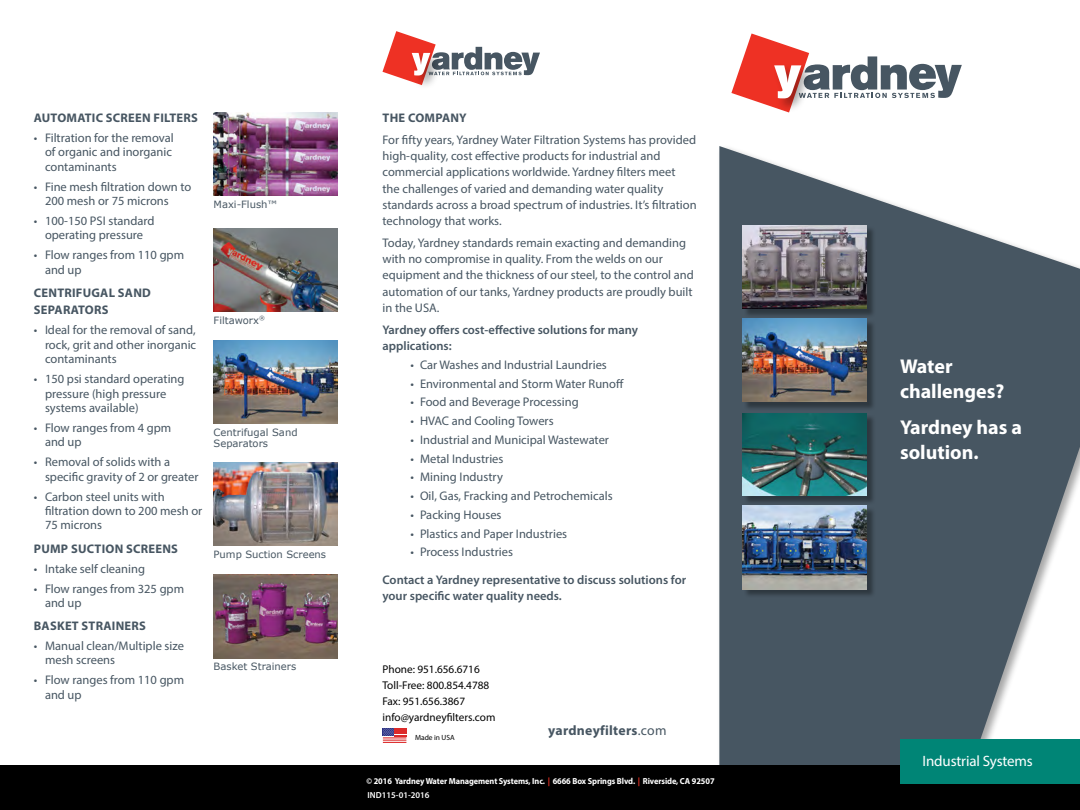
<style>
.page{position:relative;width:1080px;height:810px;background:#fff}
.page>*{position:absolute;margin:0;border:0;box-sizing:border-box;transform-origin:0 0}
.t1{font:700 20px/25px "Myriad Pro";color:#fff}
.Small_title_-_cover{font:15px "Myriad Pro";letter-spacing:-.01em;color:#fff}
.Verdana_text_grey{font:700 13.75px "Myriad Pro";letter-spacing:.02em;color:#475662}
.t2{font:12.5px/14.4px "Myriad Pro";color:#475662}
.t3{font:600 12.5px/16.2px "Myriad Pro";color:#475662}
.Inside_text{font:700 12.5px/17.5px "Myriad Pro";letter-spacing:.02em;color:#475662}
.Address___phone{font:11.25px/16.2px "Myriad Pro";color:#000}
.Verdana_text_grey-2{font:10px/11.2px "Verdana";color:#475662}
.Verdana_text_grey-3{font:700 8.75px "Myriad Pro";letter-spacing:-.01em;color:#fff;scale:.95 1}
.Verdana_text_grey-4{font:600 8.75px "Myriad Pro";color:#fff}
.HEADS_-_grey_with_ru{font:7.5px "Myriad Pro";color:#000}
.s1{font-weight:400}
.s2{color:#ee3124}
</style>
<div class="page">
<svg style="left:719px;top:146px;width:361px;height:619px;fill:#475662"></svg>
<div style="left:0;top:765px;width:1080px;height:45px;background:#000"></div>
<svg style="left:731px;top:34px;width:231px;height:78px"></svg>
<div style="left:900px;top:739px;width:180px;height:45px;background:#008576"></div>
<svg style="left:382px;top:728px;width:25px;height:15px"></svg>
<svg style="left:383px;top:728px;width:23px;height:15px"></svg>
<svg style="left:382px;top:31px;width:158px;height:54px"></svg>
<div style="left:744px;top:507px;width:132px;height:91px;background:#000;opacity:.35"></div>
<img style="left:742px;top:506px;width:124px;height:83px">
<div style="left:744px;top:320px;width:132px;height:91px;background:#000;opacity:.35"></div>
<img style="left:742px;top:319px;width:124px;height:83px">
<div style="left:744px;top:415px;width:132px;height:90px;background:#000;opacity:.35"></div>
<img style="left:742px;top:414px;width:124px;height:82px">
<div style="left:744px;top:226px;width:132px;height:91px;background:#000;opacity:.35"></div>
<img style="left:742px;top:225px;width:124px;height:83px">
<img style="left:214px;top:112px;width:123px;height:84px">
<img style="left:214px;top:228px;width:124px;height:83px">
<img style="left:214px;top:340px;width:124px;height:84px">
<img style="left:214px;top:463px;width:124px;height:83px">
<img style="left:214px;top:575px;width:124px;height:83px">
<p class="Inside_text" style="left:34px;top:109px;width:166px">AUTOMATIC SCREEN FILTERS</p>
<p class="t2" style="left:45px;top:130px;width:130px;text-indent:-11px">• Filtration for the removal of organic and inorganic contaminants</p>
<p class="t2" style="left:45px;top:179px;width:148px;text-indent:-11px">• Fine mesh filtration down to<br>200 mesh or 75 microns</p>
<p class="t2" style="left:34px;top:213px;width:122px;text-align:center">• 100-150 PSI standard operating pressure</p>
<p class="t2" style="left:45px;top:248px;width:141px;text-indent:-11px">• Flow ranges from 110 gpm and up</p>
<p class="Inside_text" style="left:34px;top:284px;width:119px">CENTRIFUGAL SAND<br>SEPARATORS</p>
<p class="t2" style="left:45px;top:323px;width:153px;text-align:justify;text-indent:-11px">• Ideal for the removal of sand, rock, grit and other inorganic contaminants</p>
<p class="t2" style="left:45px;top:372px;width:141px;text-indent:-11px">• 150 psi standard operating pressure (high pressure systems available)</p>
<p class="t2" style="left:45px;top:420px;width:128px;text-indent:-11px">• Flow ranges from 4 gpm and up</p>
<p class="t2" style="left:45px;top:455px;width:155px;text-indent:-11px">• Removal of solids with a specific gravity of 2 or greater</p>
<p class="t2" style="left:45px;top:489px;width:159px;text-indent:-11px">• Carbon steel units with filtration down to 200 mesh or<br>75 microns</p>
<p class="Inside_text" style="left:34px;top:539px;width:146px">PUMP SUCTION SCREENS</p>
<p class="t2" style="left:34px;top:561px;width:113px">• Intake self cleaning</p>
<p class="t2" style="left:45px;top:581px;width:141px;text-indent:-11px">• Flow ranges from 325 gpm and up</p>
<p class="Inside_text" style="left:34px;top:617px;width:114px">BASKET STRAINERS</p>
<p class="t2" style="left:45px;top:638px;width:141px;text-indent:-11px">• Manual clean/Multiple size mesh screens</p>
<p class="t2" style="left:45px;top:673px;width:141px;text-indent:-11px">• Flow ranges from 110 gpm and up</p>
<p class="Verdana_text_grey-2" style="left:214px;top:199px;width:65px">Maxi-Flush™</p>
<p class="Verdana_text_grey-2" style="left:214px;top:315px;width:53px">Filtaworx<sup>®</sup></p>
<p class="Verdana_text_grey-2" style="left:214px;top:427px;width:85px">Centrifugal Sand<br>Separators</p>
<p class="Verdana_text_grey-2" style="left:214px;top:549px;width:114px">Pump Suction Screens</p>
<p class="Verdana_text_grey-2" style="left:214px;top:661px;width:84px">Basket Strainers</p>
<p class="Inside_text" style="left:383px;top:109px;width:86px">THE COMPANY</p>
<p class="t2" style="left:382px;top:131px;width:316px;line-height:16.2px">For fifty years, Yardney Water Filtration Systems has provided high-quality, cost effective products for industrial and commercial applications worldwide. Yardney filters meet<br>the challenges of varied and demanding water quality standards across a broad spectrum of industries. It’s filtration technology that works.</p>
<p class="t2" style="left:382px;top:234px;width:313px;line-height:16.2px">Today, Yardney standards remain exacting and demanding with no compromise in quality. From the welds on our equipment and the thickness of our steel, to the control and automation of our tanks, Yardney products are proudly built in the USA.</p>
<p class="t3" style="left:382px;top:321px;width:257px">Yardney offers cost-effective solutions for many applications:</p>
<p class="t2" style="left:411px;top:357px;width:198px">• Car Washes and Industrial Laundries</p>
<p class="t2" style="left:411px;top:376px;width:215px">• Environmental and Storm Water Runoff</p>
<p class="t2" style="left:411px;top:395px;width:170px">• Food and Beverage Processing</p>
<p class="t2" style="left:411px;top:413px;width:145px">• HVAC and Cooling Towers</p>
<p class="t2" style="left:411px;top:432px;width:200px">• Industrial and Municipal Wastewater</p>
<p class="t2" style="left:411px;top:451px;width:94px">• Metal Industries</p>
<p class="t2" style="left:411px;top:470px;width:94px">• Mining Industry</p>
<p class="t2" style="left:411px;top:488px;width:204px">• Oil, Gas, Fracking and Petrochemicals</p>
<p class="t2" style="left:411px;top:507px;width:92px">• Packing Houses</p>
<p class="t2" style="left:411px;top:526px;width:158px">• Plastics and Paper Industries</p>
<p class="t2" style="left:411px;top:545px;width:104px">• Process Industries</p>
<p class="t3" style="left:382px;top:571px;width:305px">Contact a Yardney representative to discuss solutions for your specific water quality needs.</p>
<p class="Address___phone" style="left:382px;top:660px;width:114px">Phone: 951.656.6716<br>Toll-Free: 800.854.4788<br>Fax: 951.656.3867 info@yardneyfilters.com</p>
<p class="HEADS_-_grey_with_ru" style="left:415px;top:733px;width:41px">Made in USA</p>
<p class="Verdana_text_grey" style="left:548px;top:722px;width:120px">yardneyfilters<span class="s1">.com</span></p>
<p class="Verdana_text_grey-3" style="left:367px;top:776px;width:368px">© 2016 Yardney Water Management Systems, Inc. <span class="s2">|</span> 6666 Box Springs Blvd. <span class="s2">|</span> Riverside, CA 92507</p>
<p class="Verdana_text_grey-4" style="left:368px;top:790px;width:63px">IND115-01-2016</p>
<p class="t1" style="left:900px;top:353px;width:106px">Water challenges?</p>
<p class="t1" style="left:900px;top:414px;width:123px">Yardney has a solution.</p>
<p class="Small_title_-_cover" style="left:923px;top:751px;width:112px">Industrial Systems</p>
</div>
